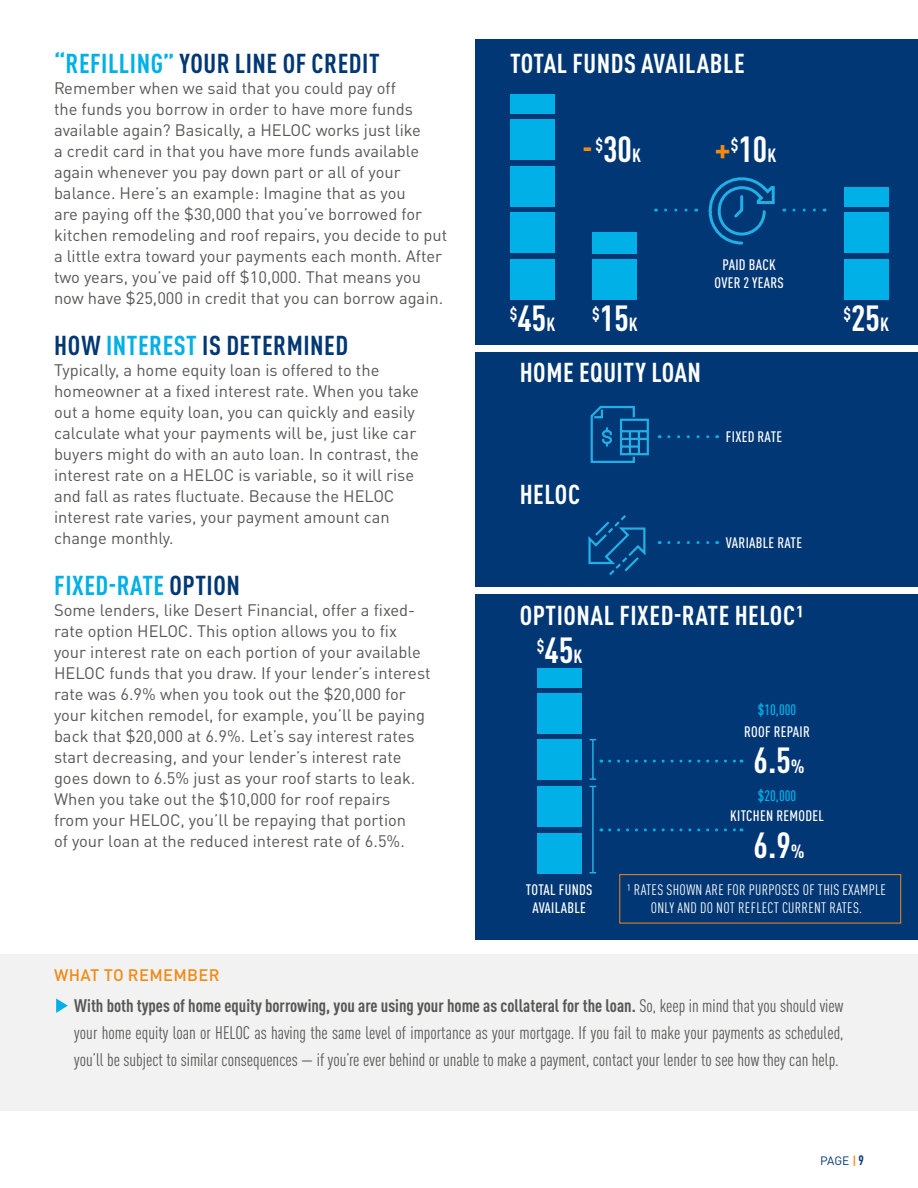
<style>
.page{position:relative;width:918px;height:1188px;background:#fff}
.page>*{position:absolute;margin:0;border:0;box-sizing:border-box;transform-origin:0 0}
.t1{font:700 condensed 35.85px "DIN Pro";color:#fff}
.t2{font:700 condensed 27px "DIN Pro";letter-spacing:.02em;color:#fff}
.t3{font:700 condensed 27px "DIN Pro";letter-spacing:.02em;color:#003774}
.t4{font:700 condensed 27px "DIN Pro";letter-spacing:.02em;color:#00b0e6}
.t5{font:condensed 18px/27px "DIN Pro";color:#575756;text-align:justify}
.t6{font:16.5px/21px "DIN Pro";color:#575756}
.t7{font:500 16.5px "DIN Pro";letter-spacing:.02em;color:#f18a15}
.t8{font:500 condensed 15px/18px "DIN Pro";letter-spacing:.02em;color:#fff;text-align:center}
.t9{font:condensed 15px/18px "DIN Pro";letter-spacing:.02em;color:#fff;text-align:center}
.t10{font:500 condensed 15px "DIN Pro";color:#00b0e6}
.t11{font:12px "DIN Pro";color:#003774}
.s1{color:#00b0e6}
.s2{color:#003774}
.s3{color:#f18a15}
.s4{font-size:18.9px}
.s5{font-weight:700}
.s6{font-weight:700;font-stretch:condensed;color:#f18a15}
.s7{font-weight:700;font-stretch:condensed;font-size:13.5px}
</style>
<div class="page">
<div style="left:476px;top:594px;width:442px;height:346px;background:#003774"></div>
<div style="left:476px;top:352px;width:442px;height:234px;background:#003774"></div>
<div style="left:476px;top:39px;width:442px;height:306px;background:#003774"></div>
<div style="left:844px;top:259px;width:44px;height:41px;background:#00b0e6"></div>
<div style="left:844px;top:212px;width:44px;height:41px;background:#00b0e6"></div>
<div style="left:844px;top:187px;width:44px;height:20px;background:#00b0e6"></div>
<div style="left:510px;top:259px;width:45px;height:41px;background:#00b0e6"></div>
<div style="left:510px;top:212px;width:45px;height:41px;background:#00b0e6"></div>
<div style="left:510px;top:166px;width:45px;height:41px;background:#00b0e6"></div>
<div style="left:510px;top:119px;width:45px;height:41px;background:#00b0e6"></div>
<div style="left:510px;top:94px;width:45px;height:20px;background:#00b0e6"></div>
<svg style="left:708px;top:177px;width:67px;height:68px"></svg>
<svg style="left:794px;top:209px;width:31px;height:3px"></svg>
<svg style="left:590px;top:406px;width:59px;height:57px"></svg>
<svg style="left:588px;top:515px;width:58px;height:60px"></svg>
<svg style="left:669px;top:435px;width:49px;height:3px"></svg>
<svg style="left:669px;top:541px;width:49px;height:3px"></svg>
<div style="left:537px;top:786px;width:45px;height:41px;background:#00b0e6"></div>
<div style="left:537px;top:739px;width:45px;height:41px;background:#00b0e6"></div>
<div style="left:537px;top:693px;width:45px;height:41px;background:#00b0e6"></div>
<div style="left:537px;top:668px;width:45px;height:20px;background:#00b0e6"></div>
<svg style="left:610px;top:828px;width:132px;height:3px"></svg>
<svg style="left:610px;top:760px;width:132px;height:3px"></svg>
<div style="left:0;top:955px;width:918px;height:156px;background:#f2f2f2"></div>
<svg style="left:56px;top:998px;width:12px;height:15px"></svg>
<hr style="left:592px;top:740px;width:2px;height:39px;background:#21afe6">
<hr style="left:592px;top:786px;width:2px;height:87px;background:#21afe6">
<div style="left:619px;top:874px;width:282px;height:49px;border:1px solid #f18a15"></div>
<svg style="left:666px;top:209px;width:31px;height:3px"></svg>
<div style="left:592px;top:259px;width:45px;height:41px;background:#00b0e6"></div>
<div style="left:592px;top:232px;width:45px;height:21px;background:#00b0e6"></div>
<div style="left:537px;top:833px;width:45px;height:40px;background:#00b0e6"></div>
<h2 class="t3" style="left:54px;top:43px;width:327px"><span class="s1">“REFILLING”</span> YOUR LINE OF CREDIT</h2>
<p class="t6" style="left:54px;top:76px;width:395px">Remember when we said that you could pay off<br>the funds you borrow in order to have more funds available again? Basically, a HELOC works just like<br>a credit card in that you have more funds available again whenever you pay down part or all of your balance. Here’s an example: Imagine that as you<br>are paying off the $30,000 that you’ve borrowed for kitchen remodeling and roof repairs, you decide to put a little extra toward your payments each month. After two years, you’ve paid off $10,000. That means you now have $25,000 in credit that you can borrow again.</p>
<h2 class="t3" style="left:54px;top:325px;width:295px">HOW <span class="s1">INTEREST</span> IS DETERMINED</h2>
<p class="t6" style="left:54px;top:358px;width:367px">Typically, a home equity loan is offered to the homeowner at a fixed interest rate. When you take out a home equity loan, you can quickly and easily calculate what your payments will be, just like car buyers might do with an auto loan. In contrast, the interest rate on a HELOC is variable, so it will rise and fall as rates fluctuate. Because the HELOC interest rate varies, your payment amount can change monthly.</p>
<h2 class="t4" style="left:54px;top:565px;width:187px">FIXED-RATE <span class="s2">OPTION</span></h2>
<p class="t6" style="left:54px;top:598px;width:378px">Some lenders, like Desert Financial, offer a fixed&shy;rate option HELOC. This option allows you to fix your interest rate on each portion of your available HELOC funds that you draw. If your lender’s interest rate was 6.9% when you took out the $20,000 for your kitchen remodel, for example, you’ll be paying back that $20,000 at 6.9%. Let’s say interest rates start decreasing, and your lender’s interest rate goes down to 6.5% just as your roof starts to leak.<br>When you take out the $10,000 for roof repairs<br>from your HELOC, you’ll be repaying that portion<br>of your loan at the reduced interest rate of 6.5%.</p>
<p class="t7" style="left:54px;top:962px;width:167px">WHAT TO REMEMBER</p>
<h2 class="t2" style="left:510px;top:43px;width:236px">TOTAL FUNDS AVAILABLE</h2>
<h1 class="t1" style="left:582px;top:122px;width:60px"><span class="s3">-</span> <sup>$</sup>30<span class="s4">K</span></h1>
<h1 class="t1" style="left:714px;top:122px;width:63px"><span class="s3">+</span><sup>$</sup>10<span class="s4">K</span></h1>
<h1 class="t1" style="left:510px;top:291px;width:47px"><sup>$</sup>45<span class="s4">K</span></h1>
<h1 class="t1" style="left:592px;top:291px;width:47px"><sup>$</sup>15<span class="s4">K</span></h1>
<h2 class="t2" style="left:520px;top:352px;width:183px">HOME EQUITY LOAN</h2>
<p class="t8" style="left:715px;top:254px;width:71px">PAID BACK<br>OVER 2 YEARS</p>
<h2 class="t2" style="left:520px;top:474px;width:62px">HELOC</h2>
<p class="t8" style="left:726px;top:426px;width:58px">FIXED RATE</p>
<p class="t8" style="left:726px;top:533px;width:78px">VARIABLE RATE</p>
<h1 class="t1" style="left:843px;top:291px;width:47px"><sup>$</sup>25<span class="s4">K</span></h1>
<h2 class="t2" style="left:520px;top:595px;width:286px">OPTIONAL FIXED-RATE HELOC1</h2>
<h1 class="t1" style="left:537px;top:623px;width:47px"><sup>$</sup>45<span class="s4">K</span></h1>
<p class="t10" style="left:758px;top:699px;width:40px">$10,000</p>
<p class="t8" style="left:744px;top:721px;width:67px">ROOF REPAIR</p>
<h1 class="t1" style="left:754px;top:733px;width:53px">6.5<span class="s4">%</span></h1>
<p class="t8" style="left:730px;top:806px;width:95px">KITCHEN REMODEL</p>
<h1 class="t1" style="left:754px;top:818px;width:53px">6.9<span class="s4">%</span></h1>
<p class="t10" style="left:758px;top:784px;width:40px">$20,000</p>
<p class="t8" style="left:526px;top:880px;width:68px">TOTAL FUNDS<br>AVAILABLE</p>
<p class="t9" style="left:627px;top:880px;width:261px">1 RATES SHOWN ARE FOR PURPOSES OF THIS EXAMPLE<br>ONLY AND DO NOT REFLECT CURRENT RATES.</p>
<p class="t5" style="left:74px;top:991px;width:771px"><span class="s5">With both types of home equity borrowing, you are using your home as collateral for the loan.</span> So, keep in mind that you should view your home equity loan or HELOC as having the same level of importance as your mortgage. If you fail to make your payments as scheduled, you’ll be subject to similar consequences — if you’re ever behind or unable to make a payment, contact your lender to see how they can help.</p>
<p class="t11" style="left:820px;top:1151px;width:45px">PAGE <span class="s6">|</span> <span class="s7">9</span></p>
</div>
